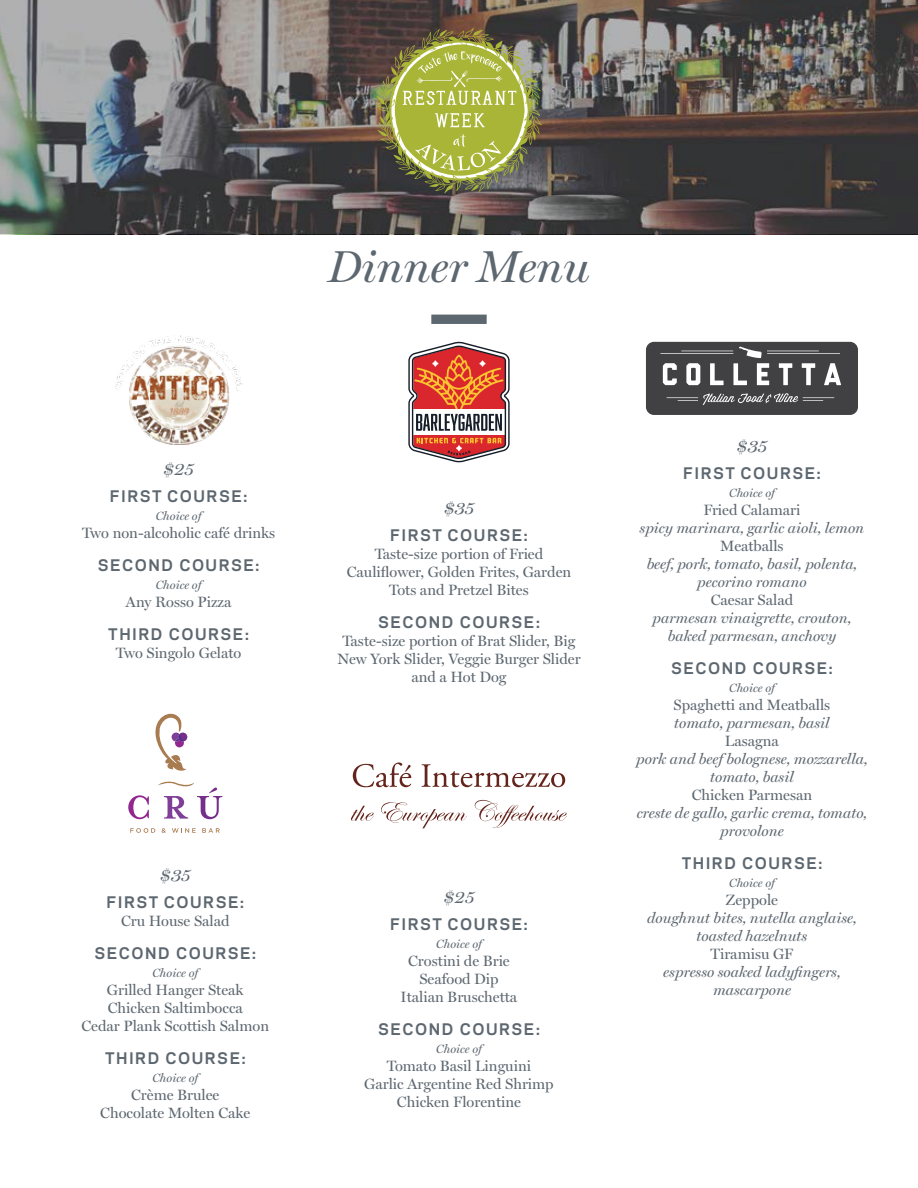
<style>
.page{position:relative;width:918px;height:1188px;background:#fff}
.page>*{position:absolute;margin:0;border:0;box-sizing:border-box;transform-origin:0 0}
.t1{font:italic 45px "Miller Display";color:#5d6770}
.t2{font:italic 18px "Miller Display";color:#5d6770}
.t3{font:15px/18px "Miller Display";color:#5d6770;text-align:center}
.t4{font:italic 15px/18px "Miller Display";color:#5d6770;text-align:center}
.t5{font:700 15px "Galaxie Polaris";letter-spacing:.1em;color:#5d6770}
.t6{font:italic 12px "Miller Display";color:#5d6770}
</style>
<div class="page">
<img style="left:115px;top:335px;width:127px;height:110px">
<svg style="left:408px;top:342px;width:102px;height:120px"></svg>
<svg style="left:130px;top:828px;width:25px;height:5px"></svg>
<svg style="left:162px;top:828px;width:4px;height:5px"></svg>
<svg style="left:172px;top:828px;width:24px;height:5px"></svg>
<svg style="left:202px;top:828px;width:18px;height:5px"></svg>
<svg style="left:128px;top:795px;width:21px;height:24px"></svg>
<svg style="left:155px;top:714px;width:32px;height:57px"></svg>
<svg style="left:158px;top:781px;width:64px;height:38px"></svg>
<svg style="left:353px;top:763px;width:58px;height:24px"></svg>
<svg style="left:422px;top:764px;width:143px;height:23px"></svg>
<svg style="left:351px;top:806px;width:23px;height:15px"></svg>
<svg style="left:381px;top:802px;width:86px;height:26px"></svg>
<svg style="left:475px;top:800px;width:92px;height:28px"></svg>
<div style="left:431px;top:315px;width:56px;height:9px;background:#5d6770"></div>
<svg style="left:646px;top:342px;width:212px;height:73px;background:#5a595b"></svg>
<img style="left:0;top:0;width:918px;height:234px">
<svg style="left:376px;top:28px;width:166px;height:165px;background:#939752"></svg>
<h1 class="t1" style="left:328px;top:240px;width:263px">Dinner Menu</h1>
<p class="t2" style="left:163px;top:458px;width:32px">$25</p>
<p class="t5" style="left:110px;top:485px;width:139px">FIRST COURSE:</p>
<p class="t6" style="left:156px;top:509px;width:47px">Choice of</p>
<p class="t3" style="left:82px;top:524px;width:195px">Two non-alcoholic café drinks</p>
<p class="t5" style="left:98px;top:554px;width:163px">SECOND COURSE:</p>
<p class="t6" style="left:156px;top:578px;width:47px">Choice of</p>
<p class="t3" style="left:126px;top:593px;width:107px">Any Rosso Pizza</p>
<p class="t5" style="left:108px;top:623px;width:142px">THIRD COURSE:</p>
<p class="t3" style="left:116px;top:644px;width:127px">Two Singolo Gelato</p>
<p class="t2" style="left:160px;top:864px;width:32px">$35</p>
<p class="t5" style="left:107px;top:890px;width:139px">FIRST COURSE:</p>
<p class="t3" style="left:121px;top:911px;width:110px">Cru House Salad</p>
<p class="t5" style="left:94px;top:941px;width:163px">SECOND COURSE:</p>
<p class="t6" style="left:152px;top:965px;width:47px">Choice of</p>
<p class="t3" style="left:81px;top:980px;width:189px">Grilled Hanger Steak<br>Chicken Saltimbocca<br>Cedar Plank Scottish Salmon</p>
<p class="t5" style="left:105px;top:1046px;width:142px">THIRD COURSE:</p>
<p class="t6" style="left:152px;top:1070px;width:47px">Choice of</p>
<p class="t3" style="left:100px;top:1085px;width:152px">Crème Brulee<br>Chocolate Molten Cake</p>
<p class="t2" style="left:444px;top:497px;width:32px">$35</p>
<p class="t5" style="left:390px;top:524px;width:139px">FIRST COURSE:</p>
<p class="t3" style="left:347px;top:545px;width:226px">Taste-size portion of Fried<br>Cauliflower, Golden Frites, Garden<br>Tots and Pretzel Bites</p>
<p class="t5" style="left:378px;top:611px;width:163px">SECOND COURSE:</p>
<p class="t3" style="left:337px;top:632px;width:245px">Taste-size portion of Brat Slider, Big<br>New York Slider, Veggie Burger Slider and a Hot Dog</p>
<p class="t2" style="left:444px;top:886px;width:32px">$25</p>
<p class="t5" style="left:390px;top:913px;width:139px">FIRST COURSE:</p>
<p class="t6" style="left:436px;top:937px;width:47px">Choice of</p>
<p class="t3" style="left:401px;top:952px;width:118px">Crostini de Brie<br>Seafood Dip<br>Italian Bruschetta</p>
<p class="t5" style="left:378px;top:1018px;width:163px">SECOND COURSE:</p>
<p class="t6" style="left:436px;top:1042px;width:47px">Choice of</p>
<p class="t3" style="left:364px;top:1057px;width:191px">Tomato Basil Linguini<br>Garlic Argentine Red Shrimp<br>Chicken Florentine</p>
<p class="t2" style="left:737px;top:435px;width:32px">$35</p>
<p class="t5" style="left:683px;top:461px;width:139px">FIRST COURSE:</p>
<p class="t6" style="left:729px;top:485px;width:47px">Choice of</p>
<p class="t3" style="left:704px;top:500px;width:98px">Fried Calamari</p>
<p class="t4" style="left:640px;top:518px;width:226px">spicy marinara, garlic aioli, lemon</p>
<p class="t3" style="left:720px;top:536px;width:65px">Meatballs</p>
<p class="t4" style="left:647px;top:554px;width:212px">beef, pork, tomato, basil, polenta, pecorino romano</p>
<p class="t3" style="left:711px;top:590px;width:84px">Caesar Salad</p>
<p class="t4" style="left:653px;top:608px;width:200px">parmesan vinaigrette, crouton, baked parmesan, anchovy</p>
<p class="t5" style="left:671px;top:656px;width:163px">SECOND COURSE:</p>
<p class="t6" style="left:729px;top:680px;width:47px">Choice of</p>
<p class="t3" style="left:674px;top:695px;width:158px">Spaghetti and Meatballs</p>
<p class="t4" style="left:674px;top:713px;width:157px">tomato, parmesan, basil</p>
<p class="t3" style="left:725px;top:731px;width:56px">Lasagna</p>
<p class="t4" style="left:636px;top:749px;width:233px">pork and beef bolognese, mozzarella, tomato, basil</p>
<p class="t3" style="left:692px;top:785px;width:122px">Chicken Parmesan</p>
<p class="t4" style="left:637px;top:803px;width:232px">creste de gallo, garlic crema, tomato, provolone</p>
<p class="t5" style="left:682px;top:851px;width:142px">THIRD COURSE:</p>
<p class="t6" style="left:729px;top:875px;width:47px">Choice of</p>
<p class="t3" style="left:726px;top:890px;width:54px">Zeppole</p>
<p class="t4" style="left:647px;top:908px;width:211px">doughnut bites, nutella anglaise, toasted hazelnuts</p>
<p class="t3" style="left:710px;top:944px;width:85px">Tiramisu GF</p>
<p class="t4" style="left:663px;top:962px;width:179px">espresso soaked ladyfingers, mascarpone</p>
</div>
